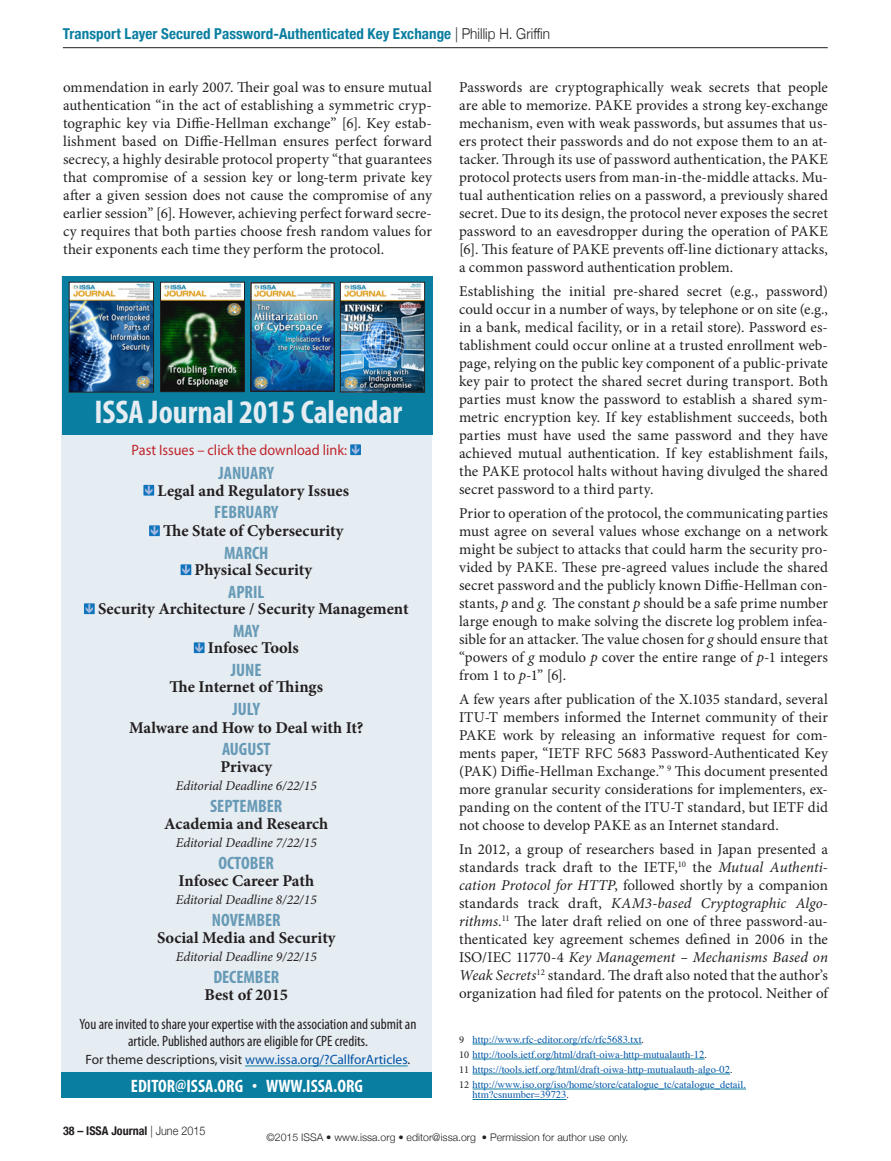
<style>
.page{position:relative;width:891px;height:1161px;background:#fff}
.page>*{position:absolute;margin:0;border:0;box-sizing:border-box;transform-origin:0 0}
.CalendarText{font:700 condensed 33px "Myriad";color:#e5ecf2}
.Month{font:700 condensed 18px "Myriad";color:#679ab6}
.Month-2{font:700 condensed 18px "Myriad";color:#fff}
.Theme_no_due_date{font:700 16.5px "Minion Pro";color:#231f20}
.Theme{font:700 16.5px "Minion Pro";color:#231f20}
.Article_Regular_Para{font:15px/18px "Minion Pro";color:#231f20;text-align:justify}
.t1{font:condensed 15px/16.5px "Myriad Pro";color:#231f20;text-align:center}
.Running_head{font:700 condensed 15px "Helvetica Neue";letter-spacing:.005em;color:#0a7ea0}
.t2{font:15px "Myriad Pro";color:#c0262d;scale:.95 1}
.due{font:italic 13.5px "Minion Pro";letter-spacing:-.005em;color:#231f20}
.t3{font:13.5px "Myriad";color:#0154a6}
.t4{font:700 condensed 12px "Helvetica Neue";color:#231f20}
.Footnote{font:10.5px/10.5px "Times";color:#0154a6}
.t5{font:300 10.5px "Helvetica Neue";color:#231f20}
.s1{font-weight:300;font-stretch:normal;color:#231f20}
.s2{font-style:italic}
.s3{font-family:"Minion Pro";color:#231f20}
.s4{color:#231f20}
.s5{font-weight:300;font-stretch:normal}
</style>
<div class="page">
<hr style="left:472px;top:1044px;width:170px;height:1px;background:#0a7ea0">
<hr style="left:472px;top:1059px;width:232px;height:1px;background:#0a7ea0">
<hr style="left:472px;top:1074px;width:258px;height:1px;background:#0a7ea0">
<hr style="left:472px;top:1089px;width:274px;height:1px;background:#0a7ea0">
<hr style="left:472px;top:1099px;width:94px;height:1px;background:#0a7ea0">
<div style="left:62px;top:276px;width:370px;height:822px;background:#e5ecf2"></div>
<div style="left:62px;top:276px;width:370px;height:159px;background:#0a7ea0"></div>
<div style="left:62px;top:1073px;width:370px;height:25px;background:#0a7ea0"></div>
<hr style="left:245px;top:1066px;width:163px;height:1px;background:#0a7ea0">
<svg style="left:350px;top:444px;width:11px;height:11px"></svg>
<svg style="left:352px;top:445px;width:7px;height:9px"></svg>
<div style="left:143px;top:485px;width:11px;height:11px;background:#1074bc"></div>
<svg style="left:145px;top:486px;width:8px;height:9px"></svg>
<svg style="left:149px;top:525px;width:11px;height:11px"></svg>
<svg style="left:151px;top:526px;width:7px;height:9px"></svg>
<svg style="left:181px;top:564px;width:10px;height:11px"></svg>
<svg style="left:182px;top:565px;width:8px;height:9px"></svg>
<svg style="left:84px;top:603px;width:11px;height:11px"></svg>
<svg style="left:86px;top:604px;width:7px;height:9px"></svg>
<div style="left:194px;top:642px;width:11px;height:11px;background:#1074bc"></div>
<svg style="left:195px;top:643px;width:8px;height:9px"></svg>
<img style="left:71px;top:284px;width:81px;height:106px">
<div style="left:69px;top:282px;width:85px;height:110px;border:1px solid #231f20"></div>
<img style="left:162px;top:284px;width:81px;height:106px">
<div style="left:160px;top:282px;width:85px;height:110px;border:1px solid #231f20"></div>
<img style="left:253px;top:285px;width:79px;height:104px">
<div style="left:251px;top:283px;width:83px;height:108px;border:1px solid #231f20"></div>
<img style="left:342px;top:284px;width:81px;height:106px">
<div style="left:340px;top:282px;width:85px;height:110px;border:1px solid #231f20"></div>
<hr style="left:63px;top:47px;width:765px;height:1px;background:#231f20">
<p class="Running_head" style="left:63px;top:21px;width:489px">Transport Layer Secured Password-Authenticated Key Exchange <span class="s1">| Phillip H. Griffin</span></p>
<p class="Article_Regular_Para" style="left:63px;top:78px;width:371px">ommendation in early 2007. Their goal was to ensure mutual authentication “in the act of establishing a symmetric cryp&shy;tographic key via Diffie-Hellman exchange” [6]. Key estab&shy;lishment based on Diffie-Hellman ensures perfect forward secrecy, a highly desirable protocol property “that guarantees that compromise of a session key or long-term private key after a given session does not cause the compromise of any earlier session” [6]. However, achieving perfect forward secre&shy;cy requires that both parties choose fresh random values for their exponents each time they perform the protocol.</p>
<p class="Article_Regular_Para" style="left:459px;top:78px;width:371px">Passwords are cryptographically weak secrets that people are able to memorize. PAKE provides a strong key-exchange mechanism, even with weak passwords, but assumes that us&shy;ers protect their passwords and do not expose them to an at&shy;tacker. Through its use of password authentication, the PAKE protocol protects users from man-in-the-middle attacks. Mu&shy;tual authentication relies on a password, a previously shared secret. Due to its design, the protocol never exposes the secret password to an eavesdropper during the operation of PAKE [6]. This feature of PAKE prevents off-line dictionary attacks, a common password authentication problem.</p>
<p class="Article_Regular_Para" style="left:459px;top:282px;width:371px">Establishing the initial pre-shared secret (e.g., password) could occur in a number of ways, by telephone or on site (e.g., in a bank, medical facility, or in a retail store). Password es&shy;tablishment could occur online at a trusted enrollment web&shy;page, relying on the public key component of a public-private key pair to protect the shared secret during transport. Both parties must know the password to establish a shared sym&shy;metric encryption key. If key establishment succeeds, both parties must have used the same password and they have achieved mutual authentication. If key establishment fails, the PAKE protocol halts without having divulged the shared secret password to a third party.</p>
<p class="Article_Regular_Para" style="left:459px;top:504px;width:371px">Prior to operation of the protocol, the communicating parties must agree on several values whose exchange on a network might be subject to attacks that could harm the security pro&shy;vided by PAKE. These pre-agreed values include the shared secret password and the publicly known Diffie-Hellman con&shy;stants, <span class="s2">p</span> and <span class="s2">g</span>. The constant <span class="s2">p</span> should be a safe prime number large enough to make solving the discrete log problem infea&shy;sible for an attacker. The value chosen for <span class="s2">g</span> should ensure that “powers of <span class="s2">g</span> modulo <span class="s2">p</span> cover the entire range of <span class="s2">p</span>-1 integers from 1 to <span class="s2">p</span>-1” [6].</p>
<p class="Article_Regular_Para" style="left:459px;top:690px;width:371px">A few years after publication of the X.1035 standard, several ITU-T members informed the Internet community of their PAKE work by releasing an informative request for com&shy;ments paper, “IETF RFC 5683 Password-Authenticated Key (PAK) Diffie-Hellman Exchange.” <sup>9</sup> This document presented more granular security considerations for implementers, ex&shy;panding on the content of the ITU-T standard, but IETF did not choose to develop PAKE as an Internet standard.</p>
<p class="Article_Regular_Para" style="left:459px;top:840px;width:371px">In 2012, a group of researchers based in Japan presented a standards track draft to the IETF,<sup>10</sup> the <span class="s2">Mutual Authenti&shy;cation Protocol for HTTP</span>, followed shortly by a companion standards track draft, <span class="s2">KAM3-based Cryptographic Algo&shy;rithms.</span><sup>11</sup> The later draft relied on one of three password-au&shy;thenticated key agreement schemes defined in 2006 in the ISO/IEC 11770-4 <span class="s2">Key Management – Mechanisms Based on Weak Secrets</span><sup>12</sup> standard. The draft also noted that the author’s organization had filed for patents on the protocol. Neither of</p>
<p class="Footnote" style="left:459px;top:1033px;width:187px"><span class="s3">9</span> http://www.rfc-editor.org/rfc/rfc5683.txt<span class="s3">.</span></p>
<p class="Footnote" style="left:459px;top:1048px;width:249px"><span class="s3">10</span> http://tools.ietf.org/html/draft-oiwa-http-mutualauth-12<span class="s3">.</span></p>
<p class="Footnote" style="left:459px;top:1063px;width:275px"><span class="s3">11</span> https://tools.ietf.org/html/draft-oiwa-http-mutualauth-algo-02<span class="s3">.</span></p>
<p class="Footnote" style="left:472px;top:1078px;width:275px;text-indent:-14px"><span class="s3">12</span> http://www.iso.org/iso/home/store/catalogue_tc/catalogue_detail. htm?csnumber=39723<span class="s3">.</span></p>
<p class="CalendarText" style="left:94px;top:396px;width:309px">ISSA Journal 2015 Calendar</p>
<p class="t2" style="left:132px;top:441px;width:228px">Past Issues – click the download link:</p>
<p class="Month" style="left:218px;top:464px;width:57px">JANUARY</p>
<p class="Theme_no_due_date" style="left:157px;top:479px;width:193px">Legal and Regulatory Issues</p>
<p class="Month" style="left:214px;top:503px;width:66px">FEBRUARY</p>
<p class="Theme_no_due_date" style="left:163px;top:519px;width:182px">The State of Cybersecurity</p>
<p class="Month" style="left:224px;top:544px;width:46px">MARCH</p>
<p class="Theme_no_due_date" style="left:195px;top:558px;width:119px">Physical Security</p>
<p class="Month" style="left:228px;top:583px;width:38px">APRIL</p>
<p class="Theme_no_due_date" style="left:98px;top:597px;width:312px">Security Architecture / Security Management</p>
<p class="Month" style="left:233px;top:622px;width:28px">MAY</p>
<p class="Theme_no_due_date" style="left:208px;top:636px;width:92px">Infosec Tools</p>
<p class="Month" style="left:231px;top:661px;width:32px">JUNE</p>
<p class="Theme_no_due_date" style="left:170px;top:675px;width:155px">The Internet of Things</p>
<p class="Month" style="left:233px;top:700px;width:29px">JULY</p>
<p class="Theme_no_due_date" style="left:129px;top:716px;width:236px">Malware and How to Deal with It?</p>
<p class="Month" style="left:222px;top:740px;width:50px">AUGUST</p>
<p class="Theme" style="left:220px;top:755px;width:53px">Privacy</p>
<p class="due" style="left:176px;top:776px;width:143px">Editorial Deadline 6/22/15</p>
<p class="Month" style="left:210px;top:797px;width:74px">SEPTEMBER</p>
<p class="Theme" style="left:164px;top:812px;width:165px">Academia and Research</p>
<p class="due" style="left:176px;top:833px;width:143px">Editorial Deadline 7/22/15</p>
<p class="Month" style="left:219px;top:854px;width:57px">OCTOBER</p>
<p class="Theme" style="left:179px;top:869px;width:137px">Infosec Career Path</p>
<p class="due" style="left:176px;top:890px;width:143px">Editorial Deadline 8/22/15</p>
<p class="Month" style="left:212px;top:911px;width:70px">NOVEMBER</p>
<p class="Theme" style="left:157px;top:926px;width:180px">Social Media and Security</p>
<p class="due" style="left:176px;top:947px;width:143px">Editorial Deadline 9/22/15</p>
<p class="Month" style="left:213px;top:968px;width:67px">DECEMBER</p>
<p class="Theme" style="left:204px;top:983px;width:85px">Best of 2015</p>
<p class="t1" style="left:80px;top:1016px;width:338px">You are invited to share your expertise with the association and submit an article. Published authors are eligible for CPE credits.</p>
<p class="t3" style="left:86px;top:1053px;width:326px"><span class="s4">For theme descriptions, visit</span> www.issa.org/?CallforArticles<span class="s4">.</span></p>
<p class="Month-2" style="left:131px;top:1077px;width:234px">EDITOR@ISSA.ORG • WWW.ISSA.ORG</p>
<p class="t4" style="left:63px;top:1121px;width:144px">38 – ISSA Journal <span class="s5">| June 2015</span></p>
<p class="t5" style="left:267px;top:1128px;width:364px">©2015 ISSA • www.issa.org • editor@issa.org • Permission for author use only.</p>
</div>
